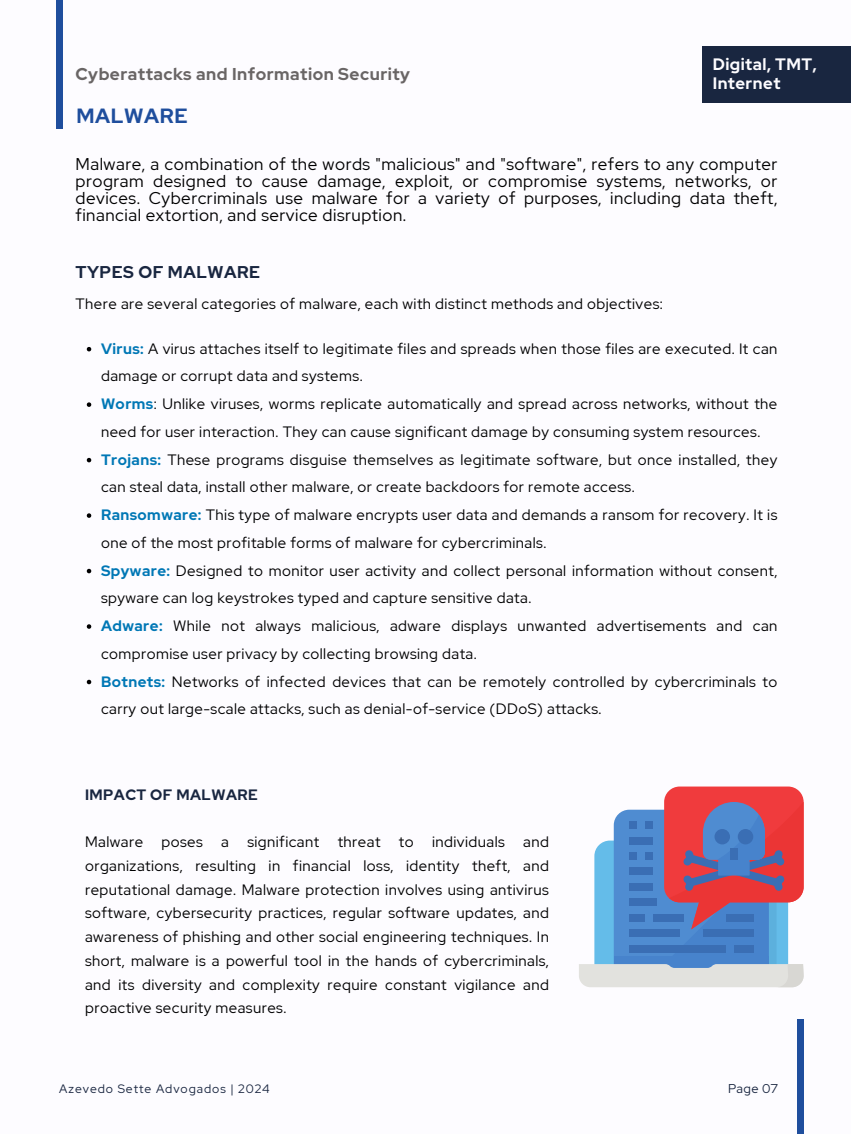
<style>
.page{position:relative;width:851px;height:1134px;background:#fff}
.page>*{position:absolute;margin:0;border:0;box-sizing:border-box;transform-origin:0 0}
.t1{font:700 20.6px "Red Hat Display";letter-spacing:.03em;color:#1f4e9d}
.t2{font:17px/17px "Red Hat Display";letter-spacing:.03em;color:#000;text-align:justify}
.t3{font:700 17px "Red Hat Display";letter-spacing:.03em;color:#696565}
.t4{font:700 17px "Red Hat Display";letter-spacing:.03em;color:#192640}
.t5{font:700 16.6px/19.2px "Red Hat Display";letter-spacing:.03em;color:#fdfcff}
.t6{font:15px/27.8px "Red Hat Display";letter-spacing:.03em;color:#000}
.t7{font:700 15px "Red Hat Display";letter-spacing:.03em;color:#192640}
.t8{font:12.8px "Red Hat Display";letter-spacing:.03em;color:#192640}
.t9{font:12.2px "Red Hat Display";letter-spacing:.08em;color:#192640}
.s1{font-weight:700;color:#0077b5}
</style>
<div class="page">
<svg style="left:87px;top:347px;width:4px;height:4px"></svg>
<svg style="left:87px;top:402px;width:4px;height:5px"></svg>
<svg style="left:87px;top:458px;width:4px;height:4px"></svg>
<svg style="left:87px;top:513px;width:4px;height:5px"></svg>
<svg style="left:87px;top:569px;width:4px;height:4px"></svg>
<svg style="left:87px;top:624px;width:4px;height:5px"></svg>
<svg style="left:87px;top:680px;width:4px;height:4px"></svg>
<svg style="left:579px;top:787px;width:224px;height:200px"></svg>
<div style="left:56px;top:0;width:6px;height:129px;background:#1f4e9d"></div>
<div style="left:702px;top:46px;width:148px;height:57px;background:#192640"></div>
<div style="left:797px;top:1019px;width:6px;height:115px;background:#1f4e9d"></div>
<p class="t3" style="left:75px;top:63px;width:336px">Cyberattacks and Information Security</p>
<h1 class="t1" style="left:76px;top:102px;width:113px">MALWARE</h1>
<p class="t5" style="left:712px;top:55px;width:106px">Digital, TMT,<br>Internet</p>
<p class="t2" style="left:75px;top:156px;width:703px">Malware, a combination of the words "malicious" and "software", refers to any computer program designed to cause damage, exploit, or compromise systems, networks, or devices. Cybercriminals use malware for a variety of purposes, including data theft, financial extortion, and service disruption.</p>
<p class="t4" style="left:75px;top:261px;width:186px">TYPES OF MALWARE</p>
<p class="t6" style="left:75px;top:290px;width:588px">There are several categories of malware, each with distinct methods and objectives:</p>
<p class="t6" style="left:101px;top:334px;width:678px"><span class="s1">Virus:</span> A virus attaches itself to legitimate files and spreads when those files are executed. It can damage or corrupt data and systems.<br><span class="s1">Worms</span>: Unlike viruses, worms replicate automatically and spread across networks, without the need for user interaction. They can cause significant damage by consuming system resources.<br><span class="s1">Trojans:</span> These programs disguise themselves as legitimate software, but once installed, they can steal data, install other malware, or create backdoors for remote access.<br><span class="s1">Ransomware:</span> This type of malware encrypts user data and demands a ransom for recovery. It is one of the most profitable forms of malware for cybercriminals.<br><span class="s1">Spyware:</span> Designed to monitor user activity and collect personal information without consent, spyware can log keystrokes typed and capture sensitive data.<br><span class="s1">Adware:</span> While not always malicious, adware displays unwanted advertisements and can compromise user privacy by collecting browsing data.<br><span class="s1">Botnets:</span> Networks of infected devices that can be remotely controlled by cybercriminals to carry out large-scale attacks, such as denial-of-service (DDoS) attacks.</p>
<p class="t7" style="left:85px;top:784px;width:174px">IMPACT OF MALWARE</p>
<p class="t6" style="left:85px;top:830px;width:465px;line-height:23.8px;text-align:justify">Malware poses a significant threat to individuals and organizations, resulting in financial loss, identity theft, and reputational damage. Malware protection involves using antivirus software, cybersecurity practices, regular software updates, and awareness of phishing and other social engineering techniques. In short, malware is a powerful tool in the hands of cybercriminals, and its diversity and complexity require constant vigilance and proactive security measures.</p>
<p class="t9" style="left:59px;top:1081px;width:212px">Azevedo Sette Advogados | 2024</p>
<p class="t8" style="left:728px;top:1080px;width:51px">Page 07</p>
</div>
